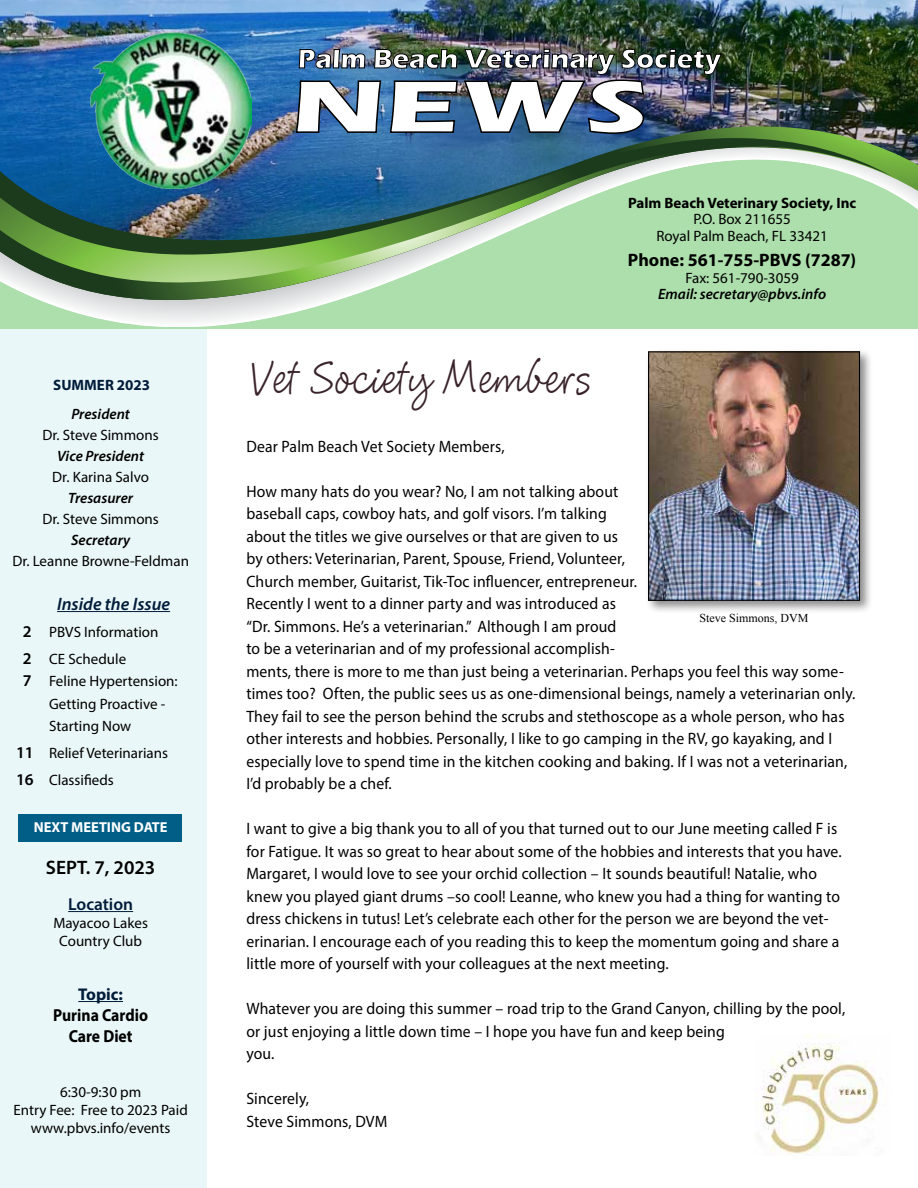
<style>
.page{position:relative;width:918px;height:1188px;background:#fff}
.page>*{position:absolute;margin:0;border:0;box-sizing:border-box;transform-origin:0 0}
.t1{font:700 76.5px "Eras ITC";color:#fff;scale:1.5 1}
.t2{font:45px "Cluff Hmk";color:#39232a;scale:.9 1}
.t3{font:700 27.6px "Eras ITC";color:#fff}
.t4{font:600 19.5px "Myriad Pro";color:#000}
.t5{font:700 18px "Myriad Pro";color:#000}
.t6{font:italic 600 18px "Myriad Pro";color:#011c3a}
.t7{font:700 17.4px/20.9px "Myriad Pro";color:#000;text-align:center;scale:.9 1}
.t8{font:600 17.4px "Myriad Pro";color:#011c3a}
.t9{font:700 17.1px "Myriad Pro";color:#011c3a}
.t10{font:16.5px/22.5px "Myriad Pro";letter-spacing:.01em;color:#000;scale:.95 1}
.t11{font:15px/18px "Myriad Pro";color:#000;text-align:center}
.t12{font:italic 600 15px "Myriad Pro";color:#000}
.t13{font:700 15px "Myriad Pro";color:#000}
.t14{font:700 15px "Myriad Pro";color:#011c3a}
.t15{font:700 14.4px "Myriad Pro";color:#fff}
.t16{font:12px "Times New Roman";color:#000}
.s1{font-weight:600;font-size:16.5px}
</style>
<div class="page">
<div style="left:0;top:277px;width:207px;height:911px;background:#eaf7f8"></div>
<img style="left:0;top:0;width:918px;height:95px">
<img style="left:0;top:117px;width:918px;height:212px">
<svg style="left:0;top:125px;width:892px;height:204px;background:#8ab898"></svg>
<svg style="left:0;top:142px;width:797px;height:187px;background:#7fac95"></svg>
<img style="left:90px;top:33px;width:162px;height:155px">
<img style="left:295px;top:37px;width:427px;height:98px">
<img style="left:756px;top:1035px;width:123px;height:121px">
<div style="left:18px;top:814px;width:163px;height:27px;background:#005e87"></div>
<hr style="left:68px;top:911px;width:65px;height:1px;background:#011c3a">
<hr style="left:78px;top:1001px;width:45px;height:1px;background:#011c3a">
<hr style="left:57px;top:611px;width:113px;height:1px;background:#011c3a">
<div style="left:645px;top:348px;width:228px;height:266px;background:#000;opacity:.45"></div>
<img style="left:650px;top:353px;width:208px;height:246px">
<div style="left:648px;top:351px;width:212px;height:250px;border:1px solid #000"></div>
<p class="t14" style="left:53px;top:375px;width:98px">SUMMER 2023</p>
<p class="t12" style="left:71px;top:404px;width:60px">President</p>
<p class="t11" style="left:43px;top:426px;width:118px">Dr. Steve Simmons</p>
<p class="t12" style="left:57px;top:446px;width:88px">Vice President</p>
<p class="t11" style="left:52px;top:468px;width:98px">Dr. Karina Salvo</p>
<p class="t12" style="left:68px;top:488px;width:66px">Tresasurer</p>
<p class="t11" style="left:43px;top:510px;width:118px">Dr. Steve Simmons</p>
<p class="t12" style="left:71px;top:530px;width:61px">Secretary</p>
<p class="t11" style="left:12px;top:552px;width:178px">Dr. Leanne Browne-Feldman</p>
<p class="t6" style="left:57px;top:592px;width:114px">Inside the Issue</p>
<p class="t11" style="left:23px;top:618px;width:137px;line-height:27px;text-align:left"><span class="s1">2</span> PBVS Information<br><span class="s1">2</span> CE Schedule</p>
<p class="t11" style="left:49px;top:670px;width:130px;line-height:22.5px;text-align:left;text-indent:-26px"><span class="s1">7</span> Feline Hypertension:<br>Getting Proactive -<br>Starting Now</p>
<p class="t11" style="left:16px;top:739px;width:154px;line-height:27px;text-align:left"><span class="s1">11</span> Relief Veterinarians<br><span class="s1">16</span> Classifieds</p>
<p class="t15" style="left:34px;top:818px;width:135px">NEXT MEETING DATE</p>
<p class="t4" style="left:46px;top:855px;width:111px">SEPT. 7, 2023</p>
<p class="t8" style="left:68px;top:893px;width:66px">Location</p>
<p class="t11" style="left:53px;top:914px;width:96px">Mayacoo Lakes<br>Country Club</p>
<p class="t9" style="left:78px;top:983px;width:46px">Topic:</p>
<p class="t7" style="left:53px;top:1004px;width:107px">Purina Cardio<br>Care Diet</p>
<p class="t11" style="left:13px;top:1082px;width:176px">6:30-9:30 pm<br>Entry Fee: Free to 2023 Paid www.pbvs.info/events</p>
<h3 class="t3" style="left:298px;top:43px;width:425px">Palm Beach Veterinary Society</h3>
<h1 class="t1" style="left:291px;top:63px;width:240px">NEWS</h1>
<h2 class="t2" style="left:246px;top:352px;width:383px">Vet Society Members</h2>
<p class="t13" style="left:628px;top:193px;width:230px">Palm Beach Veterinary Society, Inc</p>
<p class="t11" style="left:656px;top:211px;width:173px;line-height:16.5px">P.O. Box 211655<br>Royal Palm Beach, FL 33421</p>
<p class="t5" style="left:628px;top:249px;width:230px">Phone: 561-755-PBVS (7287)</p>
<p class="t11" style="left:686px;top:269px;width:115px">Fax: 561-790-3059</p>
<p class="t12" style="left:658px;top:285px;width:170px">Email: secretary@pbvs.info</p>
<p class="t10" style="left:246px;top:435px;width:273px">Dear Palm Beach Vet Society Members,</p>
<p class="t10" style="left:246px;top:480px;width:643px">How many hats do you wear? No, I am not talking about<br>baseball caps, cowboy hats, and golf visors. I’m talking<br>about the titles we give ourselves or that are given to us<br>by others: Veterinarian, Parent, Spouse, Friend, Volunteer,<br>Church member, Guitarist, Tik-Toc influencer, entrepreneur.<br>Recently I went to a dinner party and was introduced as<br>“Dr. Simmons. He’s a veterinarian.” Although I am proud<br>to be a veterinarian and of my professional accomplish-<br>ments, there is more to me than just being a veterinarian. Perhaps you feel this way some&shy;times too? Often, the public sees us as one-dimensional beings, namely a veterinarian only.<br>They fail to see the person behind the scrubs and stethoscope as a whole person, who has other interests and hobbies. Personally, I like to go camping in the RV, go kayaking, and I especially love to spend time in the kitchen cooking and baking. If I was not a veterinarian, I’d probably be a chef.</p>
<p class="t10" style="left:246px;top:817px;width:628px">I want to give a big thank you to all of you that turned out to our June meeting called F is for Fatigue. It was so great to hear about some of the hobbies and interests that you have.<br>Margaret, I would love to see your orchid collection – It sounds beautiful! Natalie, who knew you played giant drums –so cool! Leanne, who knew you had a thing for wanting to dress chickens in tutus! Let’s celebrate each other for the person we are beyond the vet&shy;erinarian. I encourage each of you reading this to keep the momentum going and share a little more of yourself with your colleagues at the next meeting.</p>
<p class="t10" style="left:246px;top:997px;width:632px">Whatever you are doing this summer – road trip to the Grand Canyon, chilling by the pool, or just enjoying a little down time – I hope you have fun and keep being<br>you.</p>
<p class="t10" style="left:246px;top:1087px;width:150px">Sincerely,<br>Steve Simmons, DVM</p>
<p class="t16" style="left:700px;top:610px;width:111px">Steve Simmons, DVM</p>
</div>
